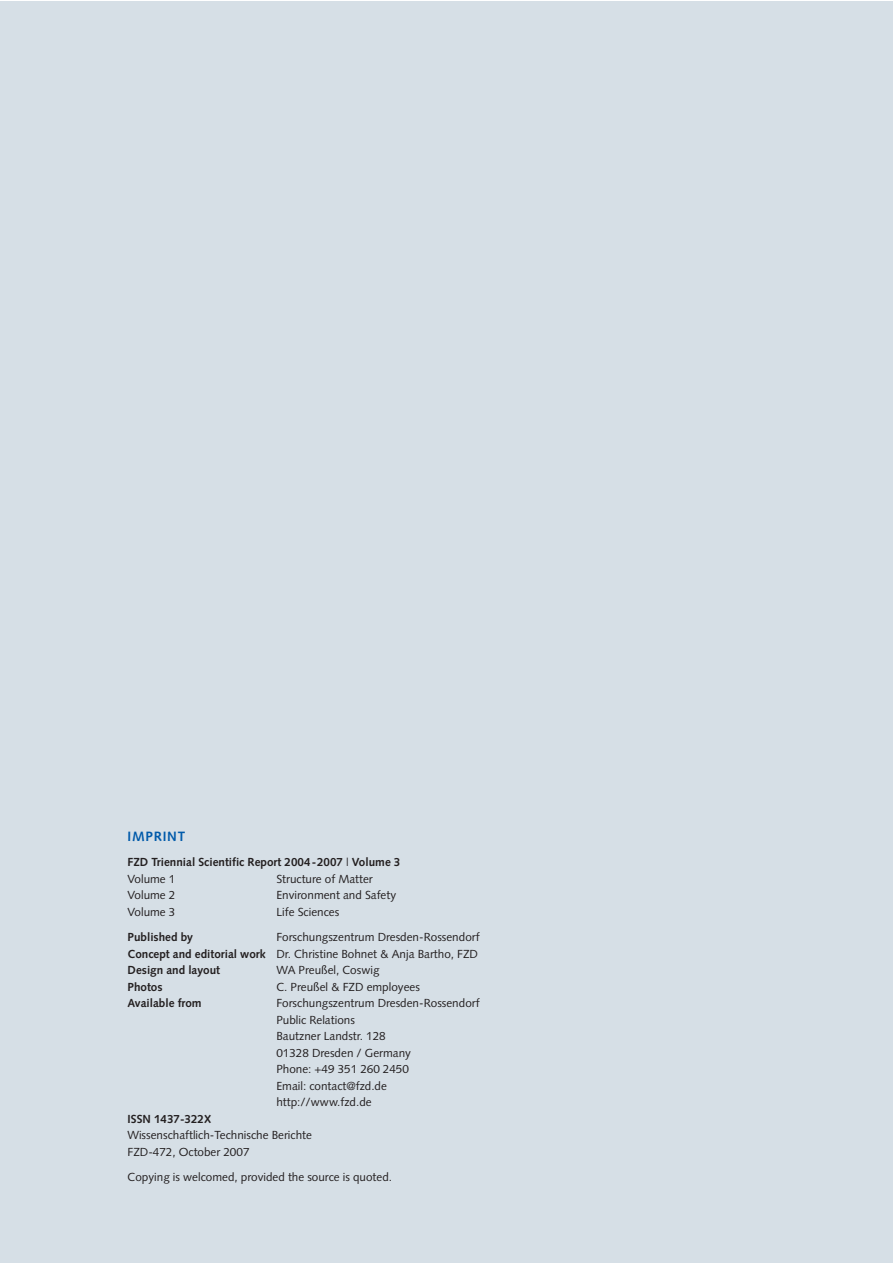
<style>
.page{position:relative;width:893px;height:1263px;background:#fff}
.page>*{position:absolute;margin:0;border:0;box-sizing:border-box;transform-origin:0 0}
.t1{font:700 13.5px "Syntax LT";letter-spacing:.055em;color:#005aaa}
.t2{font:11.7px/16.5px "Syntax LT";color:#231f20}
.t3{font:700 11.7px/16.5px "Syntax LT";color:#231f20}
.s1{font-family:"Helvetica Neue LT";font-weight:300}
.s2{font-weight:400}
.s3{font-weight:700}
</style>
<div class="page">
<div style="left:0;top:1px;width:893px;height:1262px;background:#d6dfe6"></div>
<p class="t1" style="left:128px;top:830px;width:59px">IMPRINT</p>
<p class="t3" style="left:128px;top:855px;width:274px">FZD Triennial Scientific Report 2004-2007 <span class="s1">I</span> Volume 3<br><span class="s2">Volume 1</span></p>
<p class="t2" style="left:276px;top:871px;width:98px">Structure of Matter</p>
<p class="t2" style="left:128px;top:888px;width:49px">Volume 2</p>
<p class="t2" style="left:276px;top:888px;width:121px">Environment and Safety</p>
<p class="t2" style="left:128px;top:904px;width:49px">Volume 3</p>
<p class="t2" style="left:276px;top:904px;width:64px">Life Sciences</p>
<p class="t3" style="left:128px;top:930px;width:67px">Published by</p>
<p class="t2" style="left:128px;top:930px;width:354px;text-indent:149px">Forschungszentrum Dresden-Rossendorf<br><span class="s3">Concept and editorial work</span> Dr. Christine Bohnet &amp; Anja Bartho, FZD<br><span class="s3">Design and layout</span></p>
<p class="t2" style="left:276px;top:963px;width:105px">WA Preußel, Coswig</p>
<p class="t3" style="left:128px;top:979px;width:37px">Photos</p>
<p class="t2" style="left:276px;top:979px;width:145px">C. Preußel &amp; FZD employees</p>
<p class="t3" style="left:128px;top:996px;width:76px">Available from</p>
<p class="t2" style="left:276px;top:996px;width:205px">Forschungszentrum Dresden-Rossendorf<br>Public Relations<br>Bautzner Landstr. 128<br>01328 Dresden / Germany<br>Phone: +49 351 260 2450<br>Email: contact@fzd.de http://www.fzd.de</p>
<p class="t3" style="left:128px;top:1111px;width:85px">ISSN 1437-322X</p>
<p class="t2" style="left:128px;top:1128px;width:186px">Wissenschaftlich-Technische Berichte<br>FZD-472, October 2007</p>
<p class="t2" style="left:128px;top:1170px;width:266px">Copying is welcomed, provided the source is quoted.</p>
</div>
